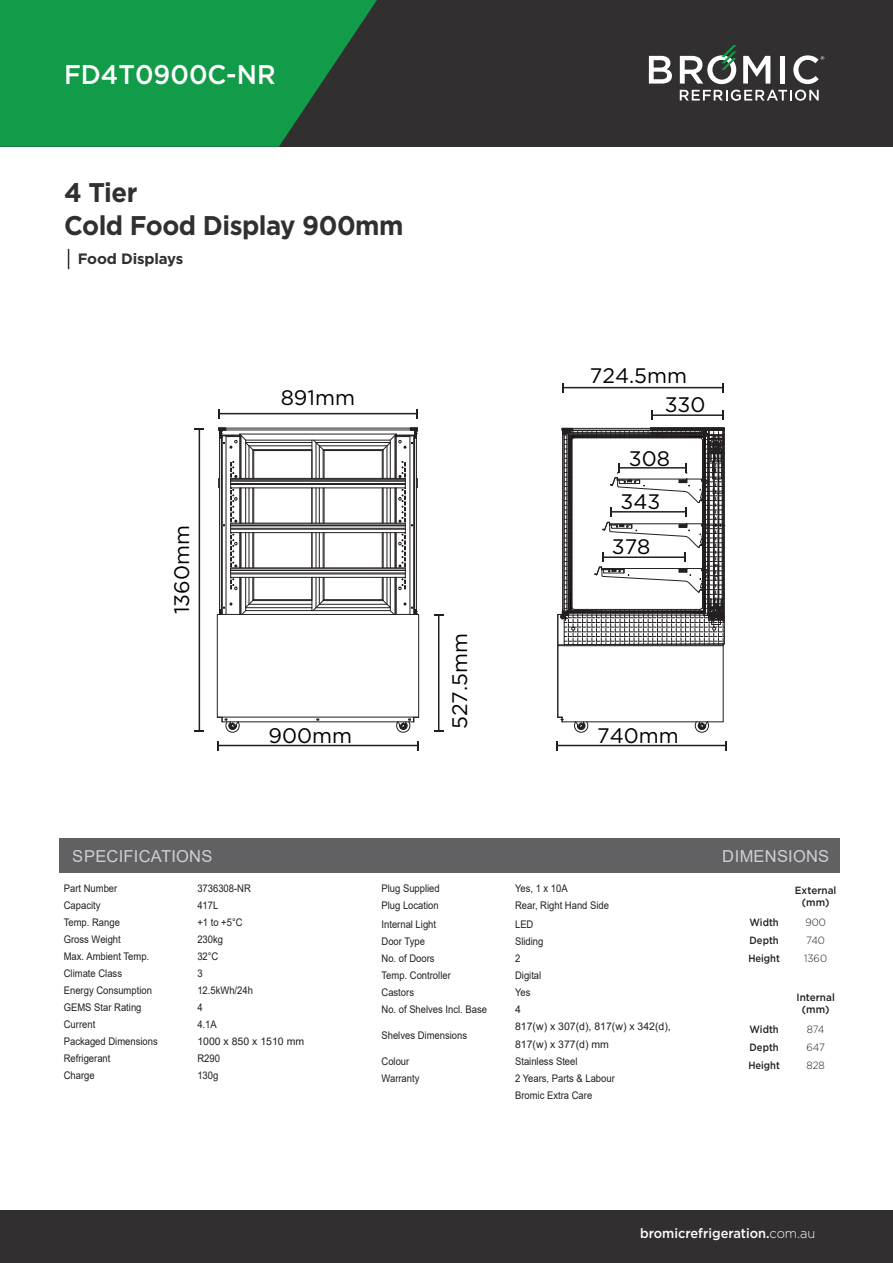
<style>
.page{position:relative;width:893px;height:1263px;background:#fff}
.page>*{position:absolute;margin:0;border:0;box-sizing:border-box;transform-origin:0 0}
.t1{font:700 27px "Gotham";letter-spacing:-.02em;color:#312f30;scale:.95 1}
.t2{font:500 27px "Gotham";color:#fff;scale:.95 1}
.t3{font:21px "Gotham";color:#000}
.t4{font:16.5px "Arial";letter-spacing:.015em;color:#fff}
.t5{font:700 15px "Gotham";letter-spacing:-.01em;color:#312f30}
.t6{font:500 13.5px "Gotham";color:#fff;scale:.95 1}
.t7{font:10.5px/17px "Arial";color:#231f20;scale:.9 1}
.t8{font:10.5px/18px "Arial";color:#231f20}
.t9{font:500 10.5px "Gotham";color:#231f20;scale:.9 1}
.t10{font:500 10.5px/12px "Gotham";color:#231f20;text-align:center;scale:.95 1}
.t11{font:300 10.5px "Gotham";color:#231f20;scale:.95 1}
.s1{font-weight:300}
</style>
<div class="page">
<div style="left:60px;top:838px;width:780px;height:35px;background:#616164"></div>
<div style="left:0;top:0;width:893px;height:147px;background:#312f30"></div>
<svg style="left:0;top:0;width:377px;height:147px;background:#158e46"></svg>
<svg style="left:649px;top:56px;width:23px;height:28px"></svg>
<svg style="left:743px;top:56px;width:27px;height:28px"></svg>
<div style="left:780px;top:56px;width:5px;height:28px;background:#fff"></div>
<svg style="left:793px;top:55px;width:31px;height:29px"></svg>
<svg style="left:680px;top:45px;width:56px;height:39px"></svg>
<svg style="left:680px;top:90px;width:139px;height:11px"></svg>
<svg style="left:68px;top:249px;width:1px;height:20px"></svg>
<div style="left:0;top:1211px;width:893px;height:52px;background:#312f30"></div>
<svg style="left:217px;top:427px;width:202px;height:306px"></svg>
<hr style="left:219px;top:413px;width:198px;height:1px;background:#231f20">
<svg style="left:218px;top:409px;width:2px;height:9px"></svg>
<svg style="left:416px;top:409px;width:2px;height:9px"></svg>
<hr style="left:557px;top:745px;width:169px;height:1px;background:#231f20">
<svg style="left:725px;top:741px;width:2px;height:9px"></svg>
<hr style="left:218px;top:745px;width:200px;height:1px;background:#231f20">
<hr style="left:438px;top:615px;width:1px;height:116px;background:#231f20">
<svg style="left:434px;top:614px;width:10px;height:2px"></svg>
<hr style="left:199px;top:429px;width:1px;height:302px;background:#231f20">
<svg style="left:194px;top:428px;width:10px;height:2px"></svg>
<svg style="left:557px;top:383px;width:168px;height:350px"></svg>
<p class="t2" style="left:64px;top:57px;width:224px">FD4T0900C-NR</p>
<p class="t1" style="left:64px;top:175px;width:79px">4 Tier</p>
<p class="t1" style="left:64px;top:208px;width:359px">Cold Food Display 900mm</p>
<p class="t5" style="left:78px;top:249px;width:107px">Food Displays</p>
<p class="t3" style="left:590px;top:362px;width:99px">724.5mm</p>
<p class="t3" style="left:281px;top:384px;width:76px">891mm</p>
<p class="t3" style="left:665px;top:391px;width:42px">330</p>
<p class="t3" style="left:629px;top:445px;width:43px">308</p>
<p class="t3" style="left:620px;top:488px;width:41px">343</p>
<p class="t3" style="left:168px;top:614px;width:90px;rotate:-90deg">1360mm</p>
<p class="t3" style="left:612px;top:533px;width:40px">378</p>
<p class="t3" style="left:269px;top:722px;width:85px">900mm</p>
<p class="t3" style="left:446px;top:729px;width:97px;rotate:-90deg">527.5mm</p>
<p class="t3" style="left:597px;top:722px;width:83px">740mm</p>
<h3 class="t4" style="left:73px;top:845px;width:141px">SPECIFICATIONS</h3>
<h3 class="t4" style="left:723px;top:845px;width:108px">DIMENSIONS</h3>
<p class="t7" style="left:64px;top:880px;width:61px">Part Number</p>
<p class="t7" style="left:197px;top:880px;width:61px">3736308-NR</p>
<p class="t7" style="left:64px;top:897px;width:42px">Capacity</p>
<p class="t7" style="left:197px;top:897px;width:25px">417L</p>
<p class="t7" style="left:64px;top:914px;width:64px">Temp. Range</p>
<p class="t7" style="left:197px;top:914px;width:52px">+1 to +5°C</p>
<p class="t7" style="left:64px;top:931px;width:65px">Gross Weight</p>
<p class="t7" style="left:197px;top:931px;width:30px">230kg</p>
<p class="t7" style="left:64px;top:948px;width:96px">Max. Ambient Temp.</p>
<p class="t7" style="left:197px;top:948px;width:25px">32°C</p>
<p class="t7" style="left:64px;top:965px;width:66px">Climate Class</p>
<p class="t7" style="left:197px;top:965px;width:7px">3</p>
<p class="t7" style="left:64px;top:982px;width:100px">Energy Consumption</p>
<p class="t7" style="left:197px;top:982px;width:63px">12.5kWh/24h</p>
<p class="t7" style="left:64px;top:999px;width:88px">GEMS Star Rating</p>
<p class="t7" style="left:197px;top:999px;width:7px">4</p>
<p class="t7" style="left:64px;top:1016px;width:37px">Current</p>
<p class="t7" style="left:197px;top:1016px;width:23px">4.1A</p>
<p class="t7" style="left:64px;top:1033px;width:106px">Packaged Dimensions</p>
<p class="t8" style="left:197px;top:1032px;width:108px">1000 x 850 x 1510 mm</p>
<p class="t7" style="left:64px;top:1050px;width:53px">Refrigerant</p>
<p class="t7" style="left:197px;top:1050px;width:27px">R290</p>
<p class="t7" style="left:64px;top:1067px;width:36px">Charge</p>
<p class="t7" style="left:197px;top:1067px;width:25px">130g</p>
<p class="t7" style="left:381px;top:880px;width:66px">Plug Supplied</p>
<p class="t7" style="left:515px;top:880px;width:60px">Yes, 1 x 10A</p>
<p class="t7" style="left:381px;top:897px;width:65px">Plug Location</p>
<p class="t7" style="left:515px;top:897px;width:106px">Rear, Right Hand Side</p>
<p class="t7" style="left:381px;top:915px;width:62px">Internal Light</p>
<p class="t7" style="left:515px;top:915px;width:22px">LED</p>
<p class="t7" style="left:381px;top:932px;width:50px">Door Type</p>
<p class="t7" style="left:515px;top:932px;width:33px">Sliding</p>
<p class="t7" style="left:381px;top:949px;width:60px">No. of Doors</p>
<p class="t7" style="left:515px;top:949px;width:7px">2</p>
<p class="t7" style="left:381px;top:966px;width:79px">Temp. Controller</p>
<p class="t7" style="left:515px;top:966px;width:31px">Digital</p>
<p class="t7" style="left:381px;top:983px;width:38px">Castors</p>
<p class="t7" style="left:515px;top:983px;width:19px">Yes</p>
<p class="t7" style="left:381px;top:1000px;width:119px">No. of Shelves Incl. Base</p>
<p class="t8" style="left:515px;top:1000px;width:7px">4</p>
<p class="t7" style="left:381px;top:1026px;width:97px">Shelves Dimensions</p>
<p class="t8" style="left:515px;top:1017px;width:157px">817(w) x 307(d), 817(w) x 342(d),<br>817(w) x 377(d) mm</p>
<p class="t7" style="left:381px;top:1052px;width:32px">Colour</p>
<p class="t7" style="left:515px;top:1052px;width:71px">Stainless Steel</p>
<p class="t7" style="left:381px;top:1069px;width:44px">Warranty</p>
<p class="t7" style="left:515px;top:1069px;width:112px">2 Years, Parts &amp; Labour<br>Bromic Extra Care</p>
<p class="t9" style="left:750px;top:915px;width:34px">Width</p>
<p class="t9" style="left:750px;top:933px;width:34px">Depth</p>
<p class="t9" style="left:748px;top:951px;width:37px">Height</p>
<p class="t9" style="left:750px;top:1022px;width:34px">Width</p>
<p class="t9" style="left:750px;top:1040px;width:34px">Depth</p>
<p class="t9" style="left:748px;top:1058px;width:37px">Height</p>
<p class="t10" style="left:795px;top:884px;width:45px">External (mm)</p>
<p class="t11" style="left:805px;top:915px;width:23px">900</p>
<p class="t11" style="left:806px;top:933px;width:21px">740</p>
<p class="t11" style="left:804px;top:951px;width:26px">1360</p>
<p class="t10" style="left:796px;top:991px;width:42px">Internal (mm)</p>
<p class="t11" style="left:807px;top:1022px;width:20px">874</p>
<p class="t11" style="left:806px;top:1040px;width:21px">647</p>
<p class="t11" style="left:806px;top:1058px;width:21px">828</p>
<p class="t6" style="left:640px;top:1224px;width:186px">bromicrefrigeration.<span class="s1">com.au</span></p>
</div>
